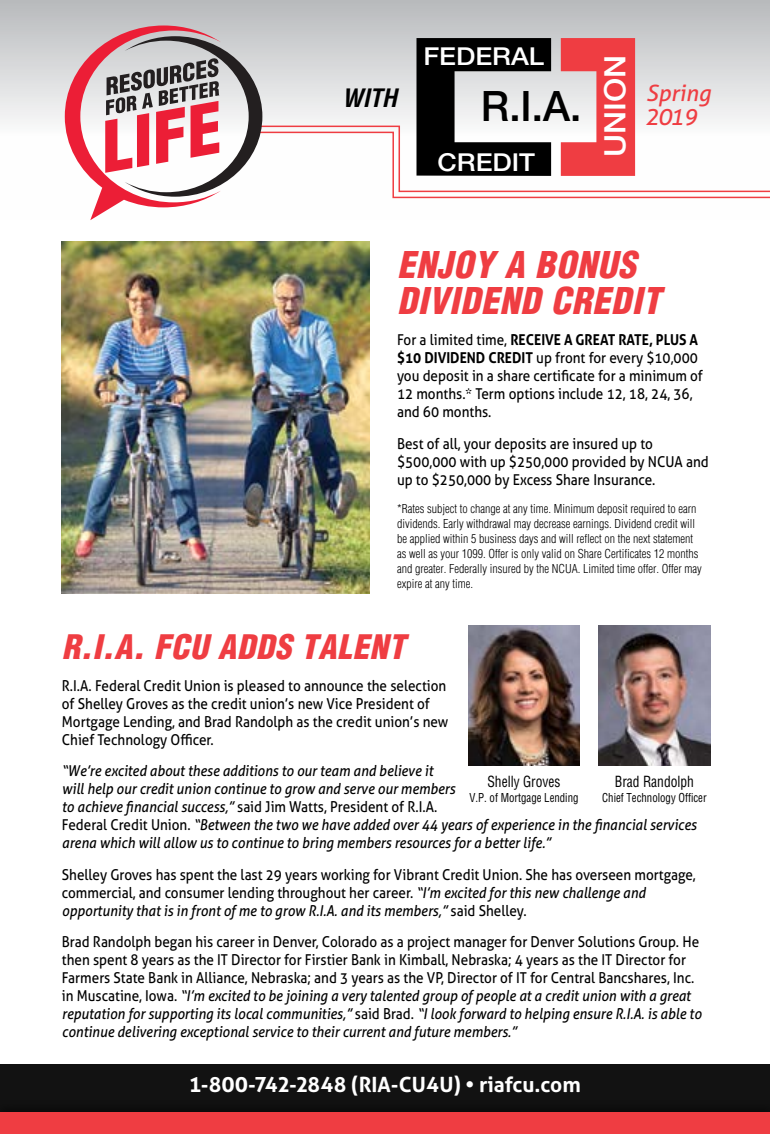
<style>
.page{position:relative;width:770px;height:1134px;background:#fff}
.page>*{position:absolute;margin:0;border:0;box-sizing:border-box;transform-origin:0 0}
.t1{font:500 42px "Helvetica Neue";color:#000;scale:.96 1}
.t2{font:italic 900 condensed 36px/36px "Helvetica";letter-spacing:.02em;color:#ef3d42}
.t3{font:italic 900 condensed 33px "Helvetica";letter-spacing:.02em;color:#ef3d42}
.t4{font:500 29.55px "Helvetica Neue";color:#fff;scale:1.08 1}
.t5{font:500 24.75px "Helvetica Neue";color:#fff;scale:1.08 1}
.t6{font:italic 700 condensed 24.75px "Helvetica";color:#000}
.t7{font:italic 22.5px/24px "Aller";color:#ef3d42}
.t8{font:700 21px "Aller";color:#fff}
.t9{font:15px/18px "Aller";color:#000;scale:.9 1}
.t10{font:italic 15px/18px "Aller";color:#000;scale:.9 1}
.t11{font:condensed 15px "Helvetica";color:#000;scale:.9 1}
.t12{font:300 condensed 12px/15px "Helvetica";color:#000}
.t13{font:condensed 12px "Helvetica";color:#000;scale:.9 1}
.s1{font-weight:700}
.s2{font-style:normal}
.s3{font-style:italic}
</style>
<div class="page">
<div style="left:0;top:0;width:770px;height:219px;background:linear-gradient(to bottom,#c0c2c4,#fff)"></div>
<div style="left:0;top:1064px;width:770px;height:60px;background:#121212"></div>
<div style="left:0;top:1100px;width:770px;height:34px;background:#000;opacity:.45"></div>
<div style="left:0;top:1113px;width:770px;height:21px;background:#ef3d42"></div>
<img style="left:62px;top:242px;width:307px;height:352px">
<svg style="left:262px;top:193px;width:508px;height:6px"></svg>
<svg style="left:262px;top:125px;width:508px;height:68px"></svg>
<svg style="left:416px;top:38px;width:135px;height:138px"></svg>
<svg style="left:560px;top:38px;width:75px;height:138px;background:#ee6a6e"></svg>
<svg style="left:65px;top:26px;width:197px;height:194px"></svg>
<img style="left:598px;top:625px;width:112px;height:140px">
<img style="left:468px;top:625px;width:111px;height:140px">
<h3 class="t5" style="left:423px;top:42px;width:113px">FEDERAL</h3>
<h3 class="t6" style="left:342px;top:83px;width:56px">WITH</h3>
<h1 class="t1" style="left:481px;top:81px;width:106px">R.I.A.</h1>
<h3 class="t5" style="left:437px;top:147px;width:92px">CREDIT</h3>
<h3 class="t4" style="left:597px;top:157px;width:96px;rotate:-90deg">UNION</h3>
<h3 class="t7" style="left:646px;top:81px;width:66px">Spring<br>2019</h3>
<h2 class="t2" style="left:397px;top:246px;width:265px">ENJOY A BONUS<br>DIVIDEND CREDIT</h2>
<p class="t9" style="left:397px;top:331px;width:341px">For a limited time, <span class="s1">RECEIVE A GREAT RATE, PLUS A $10 DIVIDEND CREDIT</span> up front for every $10,000 you deposit in a share certificate for a minimum of 12 months.* Term options include 12, 18, 24, 36, and 60 months.</p>
<p class="t9" style="left:397px;top:434px;width:348px">Best of all, your deposits are insured up to $500,000 with up $250,000 provided by NCUA and up to $250,000 by Excess Share Insurance.</p>
<p class="t12" style="left:397px;top:501px;width:306px">*Rates subject to change at any time. Minimum deposit required to earn dividends. Early withdrawal may decrease earnings. Dividend credit will be applied within 5 business days and will reflect on the next statement as well as your 1099. Offer is only valid on Share Certificates 12 months and greater. Federally insured by the NCUA. Limited time offer. Offer may expire at any time.</p>
<h3 class="t3" style="left:62px;top:627px;width:345px">R.I.A. FCU ADDS TALENT</h3>
<p class="t9" style="left:62px;top:677px;width:431px">R.I.A. Federal Credit Union is pleased to announce the selection of Shelley Groves as the credit union’s new Vice President of Mortgage Lending, and Brad Randolph as the credit union’s new Chief Technology Officer.</p>
<p class="t10" style="left:62px;top:762px;width:706px">“We’re excited about these additions to our team and believe it<br>will help our credit union continue to grow and serve our members<br>to achieve financial success,” <span class="s2">said Jim Watts, President of R.I.A.<br>Federal Credit Union.</span> “Between the two we have added over 44 years of experience in the financial services arena which will allow us to continue to bring members resources for a better life.”</p>
<p class="t9" style="left:62px;top:866px;width:705px">Shelley Groves has spent the last 29 years working for Vibrant Credit Union. She has overseen mortgage, commercial, and consumer lending throughout her career. <span class="s3">“I’m excited for this new challenge and opportunity that is in front of me to grow R.I.A. and its members,”</span> said Shelley.</p>
<p class="t9" style="left:62px;top:933px;width:712px">Brad Randolph began his career in Denver, Colorado as a project manager for Denver Solutions Group. He then spent 8 years as the IT Director for Firstier Bank in Kimball, Nebraska; 4 years as the IT Director for Farmers State Bank in Alliance, Nebraska; and 3 years as the VP, Director of IT for Central Bancshares, Inc. in Muscatine, Iowa. <span class="s3">“I’m excited to be joining a very talented group of people at a credit union with a great reputation for supporting its local communities,”</span> said Brad. <span class="s3">“I look forward to helping ensure R.I.A. is able to continue delivering exceptional service to their current and future members.”</span></p>
<p class="t11" style="left:487px;top:772px;width:83px">Shelly Groves</p>
<p class="t13" style="left:469px;top:790px;width:122px">V.P. of Mortgage Lending</p>
<p class="t11" style="left:615px;top:772px;width:89px">Brad Randolph</p>
<p class="t13" style="left:602px;top:790px;width:117px">Chief Technology Officer</p>
<h3 class="t8" style="left:190px;top:1072px;width:392px">1-800-742-2848 (RIA-CU4U) • riafcu.com</h3>
</div>
